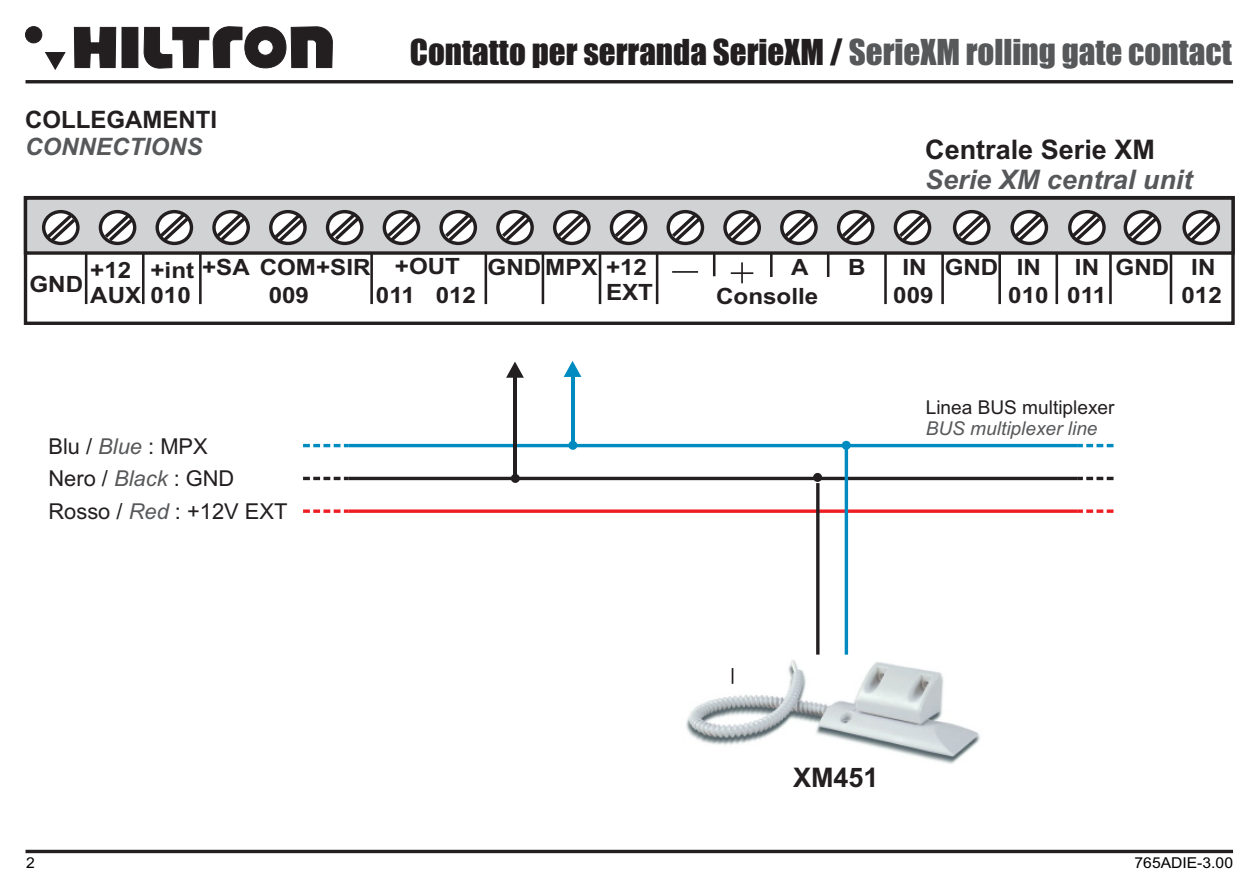
<style>
.page{position:relative;width:1260px;height:894px;background:#fff}
.page>*{position:absolute;margin:0;border:0;box-sizing:border-box;transform-origin:0 0}
.t1{font:33px "Impact";color:#231f20}
.t2{font:700 27px "Arial";color:#231f20}
.t3{font:italic 700 27px "Arial";color:#57585a}
.t4{font:700 24px "Arial";color:#231f20}
.t5{font:italic 700 24px "Arial";color:#57585a}
.t6{font:700 22.5px/27.3px "Arial";color:#231f20;text-align:center;scale:1.08 1}
.t7{font:21.9px "Arial";color:#231f20}
.t8{font:19.2px "Arial";color:#231f20}
.t9{font:italic 19.2px "Arial";color:#57585a}
.t10{font:15px "Arial";color:#000;scale:1.05 1}
.s1{color:#57585a}
.s2{font-style:italic;color:#57585a}
</style>
<div class="page">
<hr style="left:26px;top:850px;width:1207px;height:3px;background:#231f20">
<hr style="left:26px;top:80px;width:1207px;height:3px;background:#231f20">
<hr style="left:349px;top:477px;width:728px;height:3px;background:#231f20">
<svg style="left:303px;top:477px;width:46px;height:3px"></svg>
<svg style="left:1077px;top:477px;width:37px;height:3px"></svg>
<hr style="left:349px;top:444px;width:728px;height:3px;background:#008bc0">
<svg style="left:303px;top:444px;width:46px;height:3px"></svg>
<svg style="left:1077px;top:444px;width:37px;height:3px"></svg>
<hr style="left:571px;top:376px;width:3px;height:68px;background:#008bc0">
<svg style="left:564px;top:361px;width:17px;height:16px"></svg>
<div style="left:568px;top:441px;width:9px;height:9px;background:#008bc0;border-radius:50%"></div>
<svg style="left:349px;top:509px;width:728px;height:4px;background:#f03e43"></svg>
<svg style="left:303px;top:509px;width:46px;height:4px"></svg>
<svg style="left:1077px;top:509px;width:37px;height:4px"></svg>
<div style="left:511px;top:474px;width:9px;height:9px;background:#231f20;border-radius:50%"></div>
<hr style="left:513px;top:376px;width:4px;height:101px;background:#231f20">
<svg style="left:506px;top:362px;width:18px;height:16px"></svg>
<div style="left:813px;top:473px;width:9px;height:9px;background:#231f20;border-radius:50%"></div>
<div style="left:842px;top:441px;width:9px;height:9px;background:#008bc0;border-radius:50%"></div>
<svg style="left:816px;top:483px;width:4px;height:172px"></svg>
<hr style="left:845px;top:446px;width:3px;height:209px;background:#008bc0">
<img style="left:686px;top:660px;width:294px;height:104px">
<div style="left:24px;top:196px;width:1211px;height:129px;background:#fff;border:3px solid #231f20"></div>
<div style="left:24px;top:196px;width:1211px;height:59px;background:#d1d2d4;border:3px solid #231f20"></div>
<svg style="left:42px;top:210px;width:38px;height:35px"></svg>
<svg style="left:99px;top:210px;width:37px;height:35px"></svg>
<svg style="left:212px;top:210px;width:38px;height:35px"></svg>
<svg style="left:269px;top:210px;width:38px;height:35px"></svg>
<svg style="left:326px;top:210px;width:38px;height:35px"></svg>
<svg style="left:383px;top:210px;width:37px;height:35px"></svg>
<svg style="left:439px;top:210px;width:38px;height:35px"></svg>
<svg style="left:496px;top:210px;width:38px;height:35px"></svg>
<svg style="left:553px;top:210px;width:38px;height:35px"></svg>
<svg style="left:1182px;top:210px;width:38px;height:35px"></svg>
<svg style="left:1068px;top:210px;width:38px;height:35px"></svg>
<svg style="left:1010px;top:210px;width:38px;height:35px"></svg>
<svg style="left:953px;top:210px;width:38px;height:35px"></svg>
<svg style="left:894px;top:210px;width:37px;height:35px"></svg>
<svg style="left:837px;top:210px;width:38px;height:35px"></svg>
<svg style="left:780px;top:210px;width:38px;height:35px"></svg>
<svg style="left:723px;top:210px;width:38px;height:35px"></svg>
<hr style="left:85px;top:253px;width:2px;height:51px;background:#231f20">
<hr style="left:142px;top:253px;width:3px;height:51px;background:#231f20">
<hr style="left:199px;top:253px;width:3px;height:51px;background:#231f20">
<hr style="left:370px;top:253px;width:3px;height:51px;background:#231f20">
<hr style="left:485px;top:253px;width:2px;height:51px;background:#231f20">
<hr style="left:542px;top:253px;width:2px;height:51px;background:#231f20">
<hr style="left:599px;top:253px;width:2px;height:51px;background:#231f20">
<hr style="left:656px;top:253px;width:2px;height:51px;background:#231f20">
<hr style="left:713px;top:253px;width:3px;height:23px;background:#231f20">
<hr style="left:770px;top:253px;width:3px;height:24px;background:#231f20">
<hr style="left:884px;top:253px;width:3px;height:51px;background:#231f20">
<hr style="left:941px;top:253px;width:3px;height:51px;background:#231f20">
<hr style="left:998px;top:253px;width:3px;height:51px;background:#231f20">
<hr style="left:1056px;top:253px;width:2px;height:51px;background:#231f20">
<hr style="left:1170px;top:253px;width:2px;height:51px;background:#231f20">
<hr style="left:672px;top:271px;width:26px;height:2px;background:#231f20">
<hr style="left:731px;top:272px;width:22px;height:2px;background:#231f20">
<hr style="left:741px;top:262px;width:2px;height:21px;background:#231f20">
<hr style="left:827px;top:253px;width:2px;height:24px;background:#231f20">
<svg style="left:43px;top:211px;width:36px;height:35px"></svg>
<svg style="left:101px;top:210px;width:36px;height:35px"></svg>
<svg style="left:156px;top:210px;width:36px;height:35px"></svg>
<svg style="left:213px;top:210px;width:36px;height:35px"></svg>
<svg style="left:271px;top:211px;width:36px;height:35px"></svg>
<svg style="left:327px;top:210px;width:37px;height:34px"></svg>
<svg style="left:384px;top:210px;width:35px;height:35px"></svg>
<svg style="left:442px;top:210px;width:35px;height:35px"></svg>
<svg style="left:498px;top:210px;width:36px;height:35px"></svg>
<svg style="left:554px;top:210px;width:36px;height:35px"></svg>
<svg style="left:611px;top:210px;width:36px;height:35px"></svg>
<svg style="left:668px;top:210px;width:36px;height:35px"></svg>
<svg style="left:724px;top:210px;width:36px;height:35px"></svg>
<svg style="left:781px;top:210px;width:36px;height:35px"></svg>
<svg style="left:838px;top:210px;width:36px;height:35px"></svg>
<svg style="left:896px;top:210px;width:35px;height:35px"></svg>
<svg style="left:955px;top:210px;width:35px;height:35px"></svg>
<svg style="left:1011px;top:210px;width:36px;height:35px"></svg>
<svg style="left:1068px;top:210px;width:36px;height:35px"></svg>
<svg style="left:1125px;top:210px;width:36px;height:35px"></svg>
<svg style="left:1184px;top:210px;width:35px;height:35px"></svg>
<hr style="left:1109px;top:253px;width:3px;height:51px;background:#231f20">
<svg style="left:732px;top:668px;width:1px;height:16px"></svg>
<div style="left:25px;top:26px;width:17px;height:17px;background:#231f20;border:1px solid #231f20;border-radius:50%"></div>
<svg style="left:45px;top:52px;width:21px;height:18px"></svg>
<svg style="left:74px;top:27px;width:42px;height:41px;background:#464344"></svg>
<div style="left:122px;top:27px;width:16px;height:41px;background:#231f20"></div>
<svg style="left:143px;top:26px;width:190px;height:43px"></svg>
<p class="t4" style="left:25px;top:111px;width:193px">COLLEGAMENTI</p>
<p class="t5" style="left:25px;top:137px;width:179px">CONNECTIONS</p>
<h1 class="t1" style="left:410px;top:39px;width:823px">Contatto per serranda SerieXM / <span class="s1">SerieXM rolling gate contact</span></h1>
<p class="t2" style="left:925px;top:139px;width:231px">Centrale Serie XM</p>
<p class="t3" style="left:925px;top:170px;width:269px">Serie XM central unit</p>
<p class="t6" style="left:29px;top:273px;width:51px">GND</p>
<p class="t6" style="left:151px;top:259px;width:42px">+int</p>
<p class="t6" style="left:202px;top:256px;width:413px">+SA COM+SIR +OUT GND MPX +12</p>
<p class="t6" style="left:791px;top:256px;width:18px">A</p>
<p class="t6" style="left:848px;top:256px;width:18px">B</p>
<p class="t6" style="left:903px;top:256px;width:90px">IN GND</p>
<p class="t6" style="left:1116px;top:256px;width:51px">GND</p>
<p class="t6" style="left:269px;top:283px;width:39px">009</p>
<p class="t6" style="left:376px;top:283px;width:94px">011 012</p>
<p class="t6" style="left:606px;top:281px;width:45px">EXT</p>
<p class="t6" style="left:716px;top:285px;width:96px">Consolle</p>
<p class="t6" style="left:893px;top:283px;width:39px">009</p>
<p class="t6" style="left:1008px;top:256px;width:39px">IN<br>010</p>
<p class="t6" style="left:1067px;top:256px;width:38px">IN<br>011</p>
<p class="t6" style="left:1182px;top:256px;width:39px">IN<br>012</p>
<p class="t6" style="left:90px;top:260px;width:95px;line-height:24.9px;text-align:left">+12<br>AUX 010</p>
<p class="t7" style="left:48px;top:438px;width:161px">Blu / <span class="s2">Blue</span> : MPX</p>
<p class="t7" style="left:48px;top:470px;width:187px">Nero / <span class="s2">Black</span> : GND</p>
<p class="t7" style="left:48px;top:503px;width:240px">Rosso / <span class="s2">Red</span> : +12V EXT</p>
<p class="t8" style="left:926px;top:400px;width:190px">Linea BUS multiplexer</p>
<p class="t9" style="left:926px;top:421px;width:173px">BUS multiplexer line</p>
<p class="t2" style="left:793px;top:768px;width:87px">XM451</p>
<p class="t10" style="left:26px;top:857px;width:10px">2</p>
<p class="t10" style="left:1135px;top:857px;width:95px">765ADIE-3.00</p>
</div>
